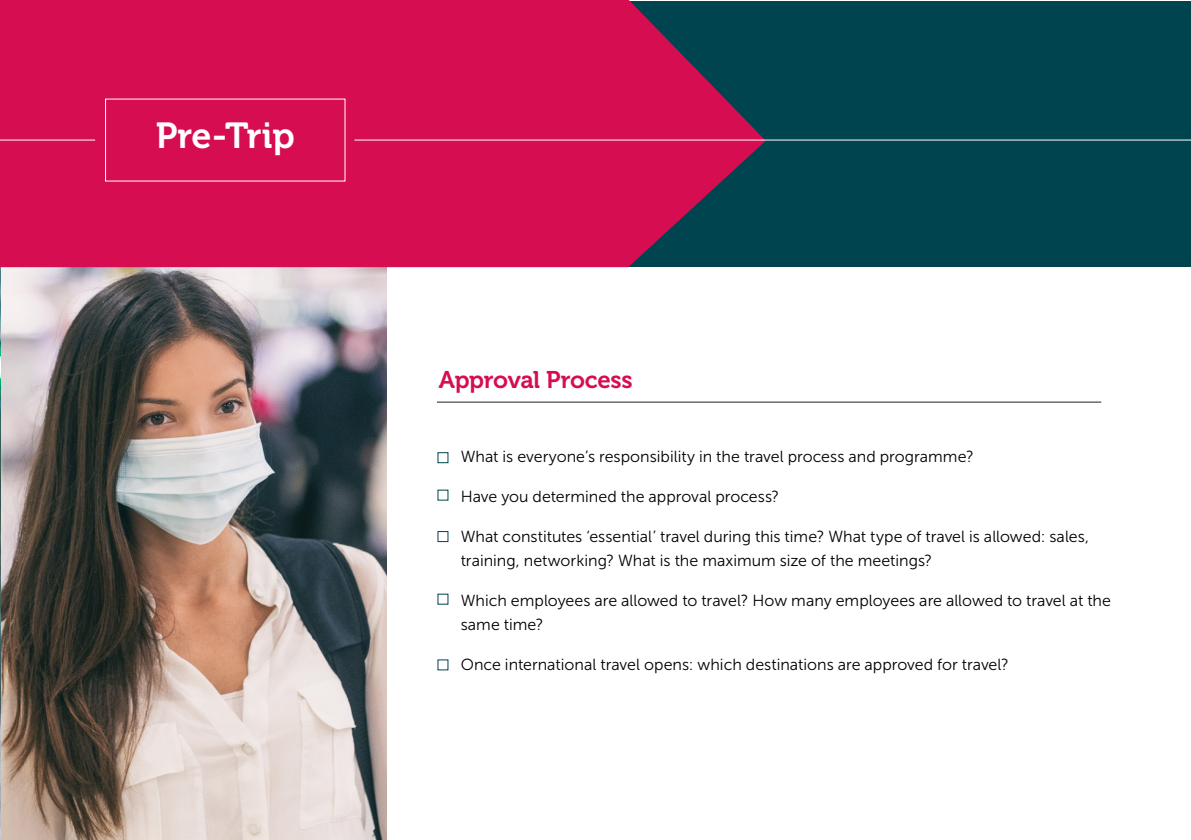
<style>
.page{position:relative;width:1191px;height:840px;background:#fff}
.page>*{position:absolute;margin:0;border:0;box-sizing:border-box;transform-origin:0 0}
.Headline{font:36px "Museo 700";color:#fff}
.Body_Copy_museo_300{font:24px "Museo 700";letter-spacing:-.015em;color:#d60e51}
.Body_Copy_museo_300-2{font:16px/24px "Museo Sans 300";color:#000}
</style>
<div class="page">
<img style="left:1px;top:267px;width:385px;height:572px">
<hr style="left:0;top:0;width:1px;height:839px;background:#092645">
<div style="left:0;top:1px;width:1191px;height:266px;background:#00444f"></div>
<svg style="left:0;top:0;width:765px;height:267px;background:#c31451"></svg>
<hr style="left:0;top:139px;width:95px;height:1px;background:#fff">
<hr style="left:354px;top:139px;width:837px;height:1px;background:#fff">
<div style="left:437px;top:452px;width:11px;height:11px;border:1px solid #00444f"></div>
<hr style="left:437px;top:401px;width:664px;height:1px;background:#231f20">
<p class="Headline" style="left:156px;top:116px;width:141px">Pre-Trip</p>
<p class="Body_Copy_museo_300" style="left:439px;top:366px;width:195px">Approval Process</p>
<p class="Body_Copy_museo_300-2" style="left:461px;top:444px;width:514px">What is everyone’s responsibility in the travel process and programme?</p>
<p class="Body_Copy_museo_300-2" style="left:461px;top:484px;width:320px">Have you determined the approval process?</p>
<p class="Body_Copy_museo_300-2" style="left:461px;top:524px;width:630px">What constitutes ‘essential’ travel during this time? What type of travel is allowed: sales, training, networking? What is the maximum size of the meetings?</p>
<p class="Body_Copy_museo_300-2" style="left:461px;top:588px;width:652px">Which employees are allowed to travel? How many employees are allowed to travel at the same time?</p>
<p class="Body_Copy_museo_300-2" style="left:461px;top:652px;width:550px">Once international travel opens: which destinations are approved for travel?</p>
</div>
